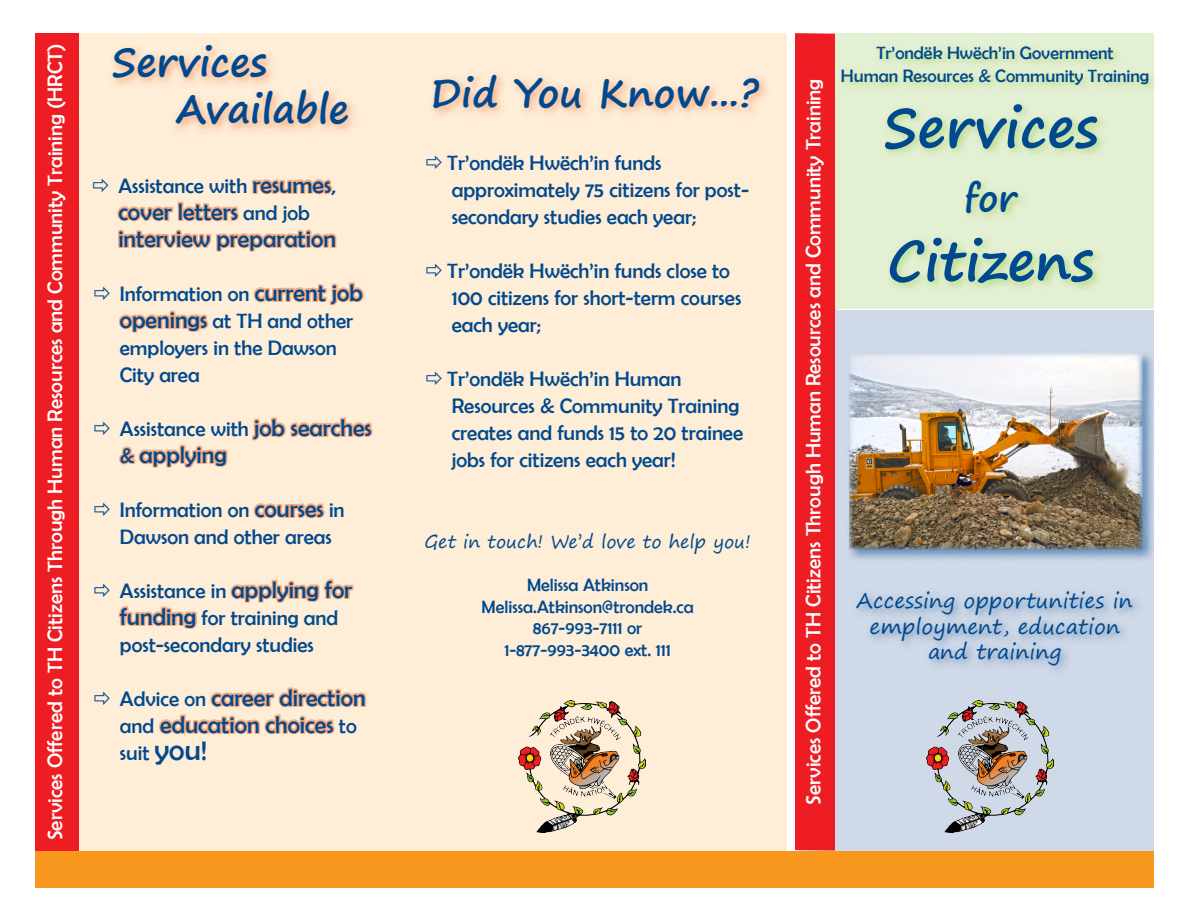
<style>
.page{position:relative;width:1188px;height:918px;background:#fff}
.page>*{position:absolute;margin:0;border:0;box-sizing:border-box;transform-origin:0 0}
.t1{font:700 54px "Segoe Print";color:#01498e}
.t2{font:700 39px "Segoe Print";color:#01498e}
.t3{font:700 36px "Segoe Print";color:#01498e}
.t4{font:24px/27px "Berlin Sans FB";color:#01498e}
.t5{font:21px/27px "Berlin Sans FB";color:#01498e}
.t6{font:21px "Berlin Sans FB";color:#fff}
.t7{font:21px/25.2px "Segoe Print";color:#01498e;text-align:center}
.t8{font:18px "Berlin Sans FB";color:#01498e}
.t9{font:18px "Segoe Print";color:#01498e}
.s1{font-size:24px}
.s2{font-size:21px}
.s3{font-size:30px}
.s4{font-size:27px}
</style>
<div class="page">
<div style="left:795px;top:33px;width:41px;height:818px;background:#ee1d23"></div>
<div style="left:836px;top:33px;width:318px;height:276px;background:#e4f0d4"></div>
<div style="left:35px;top:851px;width:1119px;height:37px;background:#f7971d"></div>
<div style="left:35px;top:33px;width:49px;height:818px;background:#ee1d23"></div>
<div style="left:836px;top:310px;width:318px;height:541px;background:#d0d9e7"></div>
<div style="left:79px;top:33px;width:708px;height:818px;background:#feedd7"></div>
<div style="left:836px;top:41px;width:324px;height:254px;background:#8bc63e;opacity:.5"></div>
<div style="left:108px;top:41px;width:252px;height:95px;background:#f26221;opacity:.5"></div>
<div style="left:428px;top:70px;width:343px;height:50px;background:#f26221;opacity:.5"></div>
<div style="left:852px;top:586px;width:292px;height:90px;background:#01498e;opacity:.5"></div>
<img style="left:519px;top:701px;width:126px;height:131px">
<img style="left:927px;top:701px;width:127px;height:131px">
<div style="left:846px;top:350px;width:310px;height:213px;background:#01498e;opacity:.5"></div>
<img style="left:849px;top:353px;width:294px;height:196px">
<svg style="left:108px;top:102px;width:265px;height:633px"></svg>
<p class="t6" style="left:43px;top:840px;width:798px;rotate:-90deg">Services Offered to TH Citizens Through Human Resources and Community Training (HRCT)</p>
<p class="t2" style="left:112px;top:27px;width:157px">Services</p>
<p class="t2" style="left:176px;top:74px;width:175px">Available</p>
<p class="t5" style="left:118px;top:172px;width:219px">Assistance with <span class="s1">resumes</span>,</p>
<p class="t4" style="left:118px;top:198px;width:219px">cover letters <span class="s2">and job </span>interview preparation</p>
<p class="t5" style="left:120px;top:280px;width:244px">Information on <span class="s1">current job openings</span> at TH and other employers in the Dawson<br>City area</p>
<p class="t5" style="left:120px;top:415px;width:253px">Assistance with <span class="s1">job searches</span></p>
<p class="t4" style="left:120px;top:441px;width:109px"><span class="s2">&amp;</span> applying</p>
<p class="t5" style="left:120px;top:496px;width:226px">Information on <span class="s1">courses</span> in<br>Dawson and other areas</p>
<p class="t5" style="left:120px;top:577px;width:234px">Assistance in <span class="s1">applying for funding</span> for training and post-secondary studies</p>
<p class="t4" style="left:120px;top:684px;width:247px"><span class="s2">Advice on</span> career direction <span class="s2">and</span> education choices <span class="s2">to</span></p>
<p class="t5" style="left:120px;top:739px;width:89px">suit <span class="s3">you</span><span class="s4">!</span></p>
<p class="t2" style="left:430px;top:57px;width:330px">Did You Know...?</p>
<p class="t6" style="left:802px;top:805px;width:728px;rotate:-90deg">Services Offered to TH Citizens Through Human Resources and Community Training</p>
<p class="t5" style="left:447px;top:149px;width:303px">Tr’ondëk Hwëch’in funds approximately 75 citizens for post&shy;secondary studies each year;</p>
<p class="t5" style="left:447px;top:257px;width:296px">Tr’ondëk Hwëch’in funds close to<br>100 citizens for short-term courses each year;</p>
<p class="t5" style="left:447px;top:365px;width:297px">Tr’ondëk Hwëch’in Human<br>Resources &amp; Community Training creates and funds 15 to 20 trainee jobs for citizens each year!</p>
<p class="t9" style="left:424px;top:525px;width:328px">Get in touch! We’d love to help you!</p>
<p class="t8" style="left:527px;top:575px;width:123px">Melissa Atkinson</p>
<p class="t8" style="left:482px;top:597px;width:214px">Melissa.Atkinson@trondek.ca</p>
<p class="t8" style="left:533px;top:618px;width:111px">867-993-7111 or</p>
<p class="t8" style="left:504px;top:640px;width:168px">1-877-993-3400 ext. 111</p>
<p class="t8" style="left:876px;top:43px;width:239px">Tr’ondëk Hwëch’in Government</p>
<p class="t8" style="left:841px;top:66px;width:310px">Human Resources &amp; Community Training</p>
<p class="t1" style="left:883px;top:78px;width:217px">Services</p>
<p class="t3" style="left:965px;top:166px;width:53px">for</p>
<p class="t1" style="left:887px;top:212px;width:208px">Citizens</p>
<p class="t7" style="left:857px;top:588px;width:278px">Accessing opportunities in employment, education and training</p>
</div>
